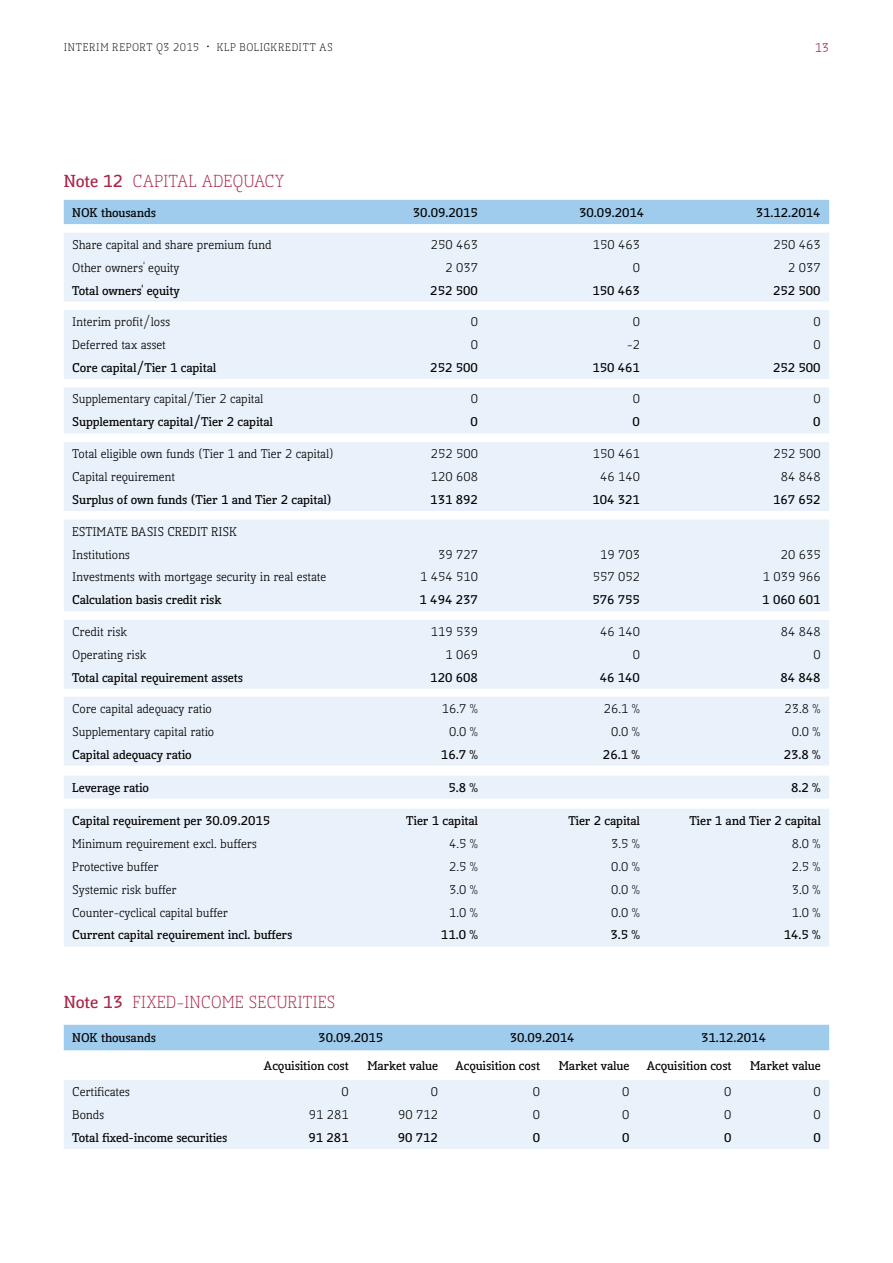
<style>
.page{position:relative;width:893px;height:1263px;background:#fff}
.page>*{position:absolute;margin:0;border:0;box-sizing:border-box;transform-origin:0 0}
.t1{font:300 16.5px "Kofi Pure Serif";color:#a92647}
.t2{font:12px/23px "Kofi Pure Serif";color:#000}
.t3{font:700 12px "Kofi Pure Serif";color:#000}
.t4{font:12px "Kofi Pure Serif";color:#a7214d}
.t5{font:300 10.5px "Kofi Pure Serif";letter-spacing:.065em;color:#000}
.s1{font-weight:700}
</style>
<div class="page">
<div style="left:64px;top:200px;width:765px;height:24px;background:#9fcbed"></div>
<svg style="left:64px;top:233px;width:765px;height:713px;background:#ebf2fa"></svg>
<div style="left:64px;top:1025px;width:765px;height:25px;background:#9fcbed"></div>
<div style="left:64px;top:1080px;width:765px;height:69px;background:#e9f1fa"></div>
<p class="t5" style="left:64px;top:40px;width:271px">INTERIM REPORT Q3 2015 • KLP BOLIGKREDITT AS</p>
<p class="t4" style="left:815px;top:40px;width:16px">13</p>
<h1 class="t1" style="left:64px;top:171px;width:222px"><span class="s1">Note 12</span> CAPITAL ADEQUACY</h1>
<p class="t3" style="left:72px;top:204px;width:85px">NOK thousands</p>
<p class="t3" style="left:413px;top:204px;width:67px">30.09.2015</p>
<p class="t3" style="left:579px;top:204px;width:67px">30.09.2014</p>
<p class="t3" style="left:756px;top:204px;width:67px">31.12.2014</p>
<p class="t2" style="left:72px;top:233px;width:201px">Share capital and share premium fund</p>
<p class="t2" style="left:431px;top:233px;width:49px">250 463</p>
<p class="t2" style="left:593px;top:233px;width:49px">150 463</p>
<p class="t2" style="left:774px;top:233px;width:49px">250 463</p>
<p class="t2" style="left:72px;top:256px;width:109px">Other owners' equity</p>
<p class="t2" style="left:445px;top:256px;width:34px">2 037</p>
<p class="t2" style="left:633px;top:256px;width:9px">0</p>
<p class="t2" style="left:788px;top:256px;width:34px">2 037</p>
<p class="t3" style="left:72px;top:282px;width:109px">Total owners' equity</p>
<p class="t3" style="left:430px;top:282px;width:49px">252 500</p>
<p class="t3" style="left:592px;top:282px;width:49px">150 463</p>
<p class="t3" style="left:773px;top:282px;width:49px">252 500</p>
<p class="t2" style="left:72px;top:310px;width:99px">Interim profit/loss</p>
<p class="t2" style="left:471px;top:310px;width:9px">0</p>
<p class="t2" style="left:633px;top:310px;width:9px">0</p>
<p class="t2" style="left:813px;top:310px;width:9px">0</p>
<p class="t2" style="left:72px;top:333px;width:95px">Deferred tax asset</p>
<p class="t2" style="left:471px;top:333px;width:9px">0</p>
<p class="t2" style="left:627px;top:333px;width:14px">-2</p>
<p class="t2" style="left:813px;top:333px;width:9px">0</p>
<p class="t3" style="left:72px;top:359px;width:145px">Core capital/Tier 1 capital</p>
<p class="t3" style="left:430px;top:359px;width:49px">252 500</p>
<p class="t3" style="left:592px;top:359px;width:49px">150 461</p>
<p class="t3" style="left:773px;top:359px;width:49px">252 500</p>
<p class="t2" style="left:72px;top:388px;width:192px">Supplementary capital/Tier 2 capital</p>
<p class="t2" style="left:471px;top:388px;width:9px">0</p>
<p class="t2" style="left:633px;top:388px;width:9px">0</p>
<p class="t2" style="left:813px;top:388px;width:9px">0</p>
<p class="t3" style="left:72px;top:414px;width:202px">Supplementary capital/Tier 2 capital</p>
<p class="t3" style="left:471px;top:414px;width:9px">0</p>
<p class="t3" style="left:633px;top:414px;width:9px">0</p>
<p class="t3" style="left:813px;top:414px;width:9px">0</p>
<p class="t2" style="left:72px;top:443px;width:263px">Total eligible own funds (Tier 1 and Tier 2 capital)</p>
<p class="t2" style="left:431px;top:443px;width:49px">252 500</p>
<p class="t2" style="left:593px;top:443px;width:49px">150 461</p>
<p class="t2" style="left:774px;top:443px;width:49px">252 500</p>
<p class="t2" style="left:72px;top:465px;width:104px">Capital requirement</p>
<p class="t2" style="left:431px;top:465px;width:49px">120 608</p>
<p class="t2" style="left:600px;top:465px;width:41px">46 140</p>
<p class="t2" style="left:781px;top:465px;width:41px">84 848</p>
<p class="t3" style="left:72px;top:491px;width:261px">Surplus of own funds (Tier 1 and Tier 2 capital)</p>
<p class="t3" style="left:430px;top:491px;width:49px">131 892</p>
<p class="t3" style="left:592px;top:491px;width:49px">104 321</p>
<p class="t3" style="left:773px;top:491px;width:49px">167 652</p>
<p class="t2" style="left:72px;top:520px;width:166px">ESTIMATE BASIS CREDIT RISK<br>Institutions</p>
<p class="t2" style="left:438px;top:543px;width:41px">39 727</p>
<p class="t2" style="left:600px;top:543px;width:41px">19 703</p>
<p class="t2" style="left:781px;top:543px;width:41px">20 635</p>
<p class="t2" style="left:72px;top:566px;width:255px">Investments with mortgage security in real estate</p>
<p class="t2" style="left:420px;top:566px;width:59px">1 454 510</p>
<p class="t2" style="left:593px;top:566px;width:49px">557 052</p>
<p class="t2" style="left:763px;top:566px;width:59px">1 039 966</p>
<p class="t3" style="left:72px;top:592px;width:151px">Calculation basis credit risk</p>
<p class="t3" style="left:420px;top:592px;width:60px">1 494 237</p>
<p class="t3" style="left:592px;top:592px;width:49px">576 755</p>
<p class="t3" style="left:762px;top:592px;width:60px">1 060 601</p>
<p class="t2" style="left:72px;top:620px;width:56px">Credit risk</p>
<p class="t2" style="left:431px;top:620px;width:49px">119 539</p>
<p class="t2" style="left:600px;top:620px;width:41px">46 140</p>
<p class="t2" style="left:781px;top:620px;width:41px">84 848</p>
<p class="t2" style="left:72px;top:643px;width:76px">Operating risk</p>
<p class="t2" style="left:445px;top:643px;width:34px">1 069</p>
<p class="t2" style="left:633px;top:643px;width:9px">0</p>
<p class="t2" style="left:813px;top:643px;width:9px">0</p>
<p class="t3" style="left:72px;top:669px;width:172px">Total capital requirement assets</p>
<p class="t3" style="left:430px;top:669px;width:49px">120 608</p>
<p class="t3" style="left:600px;top:669px;width:42px">46 140</p>
<p class="t3" style="left:780px;top:669px;width:42px">84 848</p>
<p class="t2" style="left:72px;top:697px;width:141px">Core capital adequacy ratio</p>
<p class="t2" style="left:442px;top:697px;width:38px">16.7 %</p>
<p class="t2" style="left:604px;top:697px;width:38px">26.1 %</p>
<p class="t2" style="left:784px;top:697px;width:38px">23.8 %</p>
<p class="t2" style="left:72px;top:720px;width:143px">Supplementary capital ratio</p>
<p class="t2" style="left:449px;top:720px;width:30px">0.0 %</p>
<p class="t2" style="left:611px;top:720px;width:30px">0.0 %</p>
<p class="t2" style="left:792px;top:720px;width:30px">0.0 %</p>
<p class="t3" style="left:72px;top:746px;width:121px">Capital adequacy ratio</p>
<p class="t3" style="left:441px;top:746px;width:38px">16.7 %</p>
<p class="t3" style="left:603px;top:746px;width:38px">26.1 %</p>
<p class="t3" style="left:784px;top:746px;width:38px">23.8 %</p>
<p class="t3" style="left:72px;top:779px;width:78px">Leverage ratio</p>
<p class="t3" style="left:448px;top:779px;width:31px">5.8 %</p>
<p class="t3" style="left:791px;top:779px;width:31px">8.2 %</p>
<p class="t3" style="left:72px;top:812px;width:199px">Capital requirement per 30.09.2015</p>
<p class="t3" style="left:406px;top:812px;width:73px">Tier 1 capital</p>
<p class="t3" style="left:568px;top:812px;width:73px">Tier 2 capital</p>
<p class="t3" style="left:689px;top:812px;width:133px">Tier 1 and Tier 2 capital</p>
<p class="t2" style="left:72px;top:832px;width:186px">Minimum requirement excl. buffers</p>
<p class="t2" style="left:449px;top:832px;width:30px">4.5 %</p>
<p class="t2" style="left:611px;top:832px;width:30px">3.5 %</p>
<p class="t2" style="left:792px;top:832px;width:30px">8.0 %</p>
<p class="t2" style="left:72px;top:855px;width:88px">Protective buffer</p>
<p class="t2" style="left:449px;top:855px;width:30px">2.5 %</p>
<p class="t2" style="left:611px;top:855px;width:30px">0.0 %</p>
<p class="t2" style="left:792px;top:855px;width:30px">2.5 %</p>
<p class="t2" style="left:72px;top:878px;width:106px">Systemic risk buffer</p>
<p class="t2" style="left:449px;top:878px;width:30px">3.0 %</p>
<p class="t2" style="left:611px;top:878px;width:30px">0.0 %</p>
<p class="t2" style="left:792px;top:878px;width:30px">3.0 %</p>
<p class="t2" style="left:72px;top:901px;width:157px">Counter-cyclical capital buffer</p>
<p class="t2" style="left:449px;top:901px;width:30px">1.0 %</p>
<p class="t2" style="left:611px;top:901px;width:30px">0.0 %</p>
<p class="t2" style="left:792px;top:901px;width:30px">1.0 %</p>
<p class="t3" style="left:72px;top:927px;width:221px">Current capital requirement incl. buffers</p>
<p class="t3" style="left:441px;top:927px;width:38px">11.0 %</p>
<p class="t3" style="left:610px;top:927px;width:31px">3.5 %</p>
<p class="t3" style="left:784px;top:927px;width:38px">14.5 %</p>
<h1 class="t1" style="left:64px;top:992px;width:273px"><span class="s1">Note 13</span> FIXED-INCOME SECURITIES</h1>
<p class="t3" style="left:72px;top:1029px;width:85px">NOK thousands</p>
<p class="t3" style="left:318px;top:1029px;width:67px">30.09.2015</p>
<p class="t3" style="left:510px;top:1029px;width:67px">30.09.2014</p>
<p class="t3" style="left:701px;top:1029px;width:67px">31.12.2014</p>
<p class="t3" style="left:264px;top:1057px;width:87px">Acquisition cost</p>
<p class="t3" style="left:367px;top:1057px;width:72px">Market value</p>
<p class="t3" style="left:455px;top:1057px;width:87px">Acquisition cost</p>
<p class="t3" style="left:559px;top:1057px;width:72px">Market value</p>
<p class="t3" style="left:646px;top:1057px;width:87px">Acquisition cost</p>
<p class="t3" style="left:750px;top:1057px;width:72px">Market value</p>
<p class="t2" style="left:72px;top:1080px;width:59px">Certificates</p>
<p class="t2" style="left:341px;top:1080px;width:9px">0</p>
<p class="t2" style="left:431px;top:1080px;width:9px">0</p>
<p class="t2" style="left:533px;top:1080px;width:9px">0</p>
<p class="t2" style="left:622px;top:1080px;width:9px">0</p>
<p class="t2" style="left:724px;top:1080px;width:9px">0</p>
<p class="t2" style="left:813px;top:1080px;width:9px">0</p>
<p class="t2" style="left:72px;top:1103px;width:33px">Bonds</p>
<p class="t2" style="left:309px;top:1103px;width:41px">91 281</p>
<p class="t2" style="left:398px;top:1103px;width:41px">90 712</p>
<p class="t2" style="left:533px;top:1103px;width:9px">0</p>
<p class="t2" style="left:622px;top:1103px;width:9px">0</p>
<p class="t2" style="left:724px;top:1103px;width:9px">0</p>
<p class="t2" style="left:813px;top:1103px;width:9px">0</p>
<p class="t3" style="left:72px;top:1129px;width:156px">Total fixed-income securities</p>
<p class="t3" style="left:308px;top:1129px;width:42px">91 281</p>
<p class="t3" style="left:398px;top:1129px;width:42px">90 712</p>
<p class="t3" style="left:533px;top:1129px;width:9px">0</p>
<p class="t3" style="left:622px;top:1129px;width:9px">0</p>
<p class="t3" style="left:724px;top:1129px;width:9px">0</p>
<p class="t3" style="left:813px;top:1129px;width:9px">0</p>
</div>
